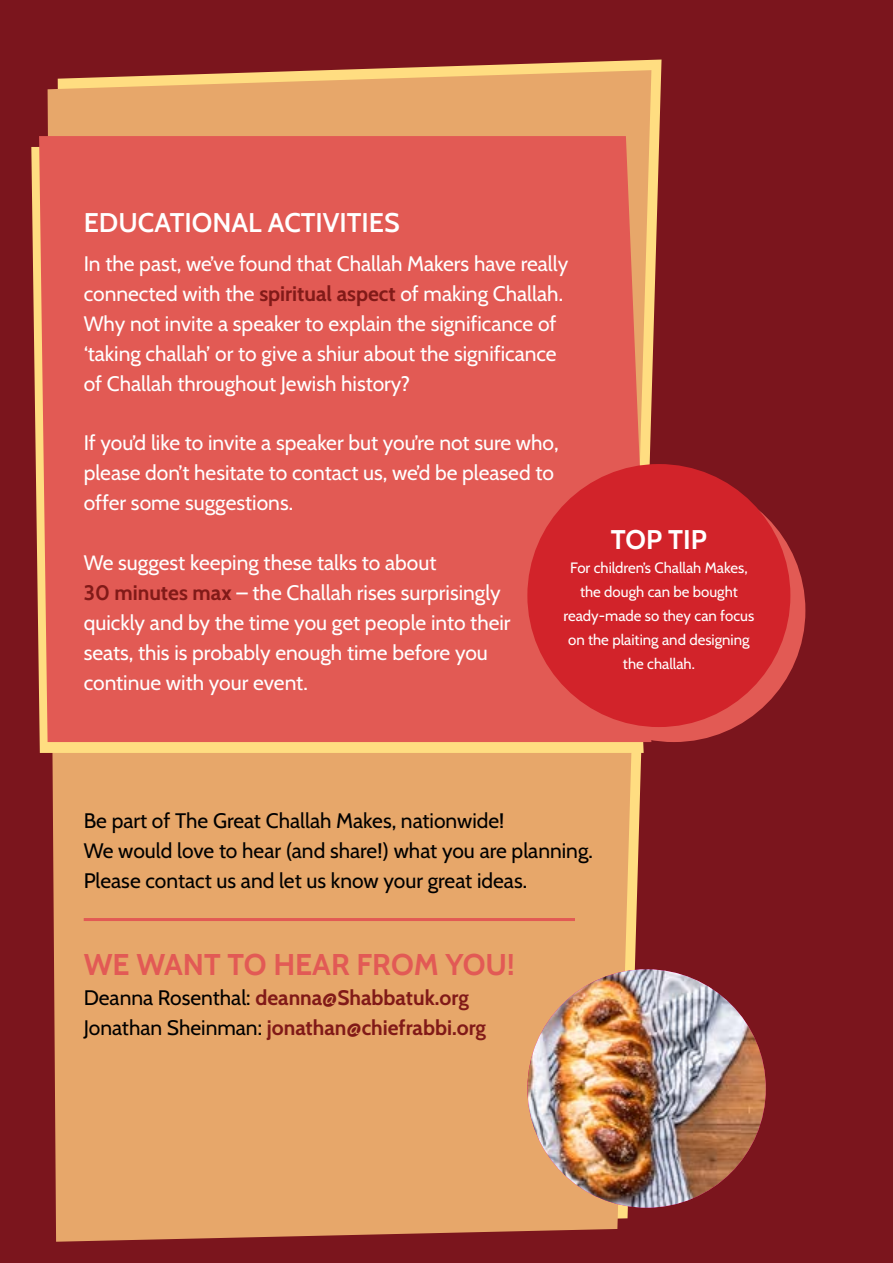
<style>
.page{position:relative;width:893px;height:1263px;background:#7b151d}
.page>*{position:absolute;margin:0;border:0;box-sizing:border-box;transform-origin:0 0}
.t1{font:700 30px "Cabin";color:#e25a55}
.t2{font:600 27px "Cabin";color:#fff}
.t3{font:700 27px "Cabin";color:#fff}
.t4{font:21px/30px "Cabin";color:#fff}
.t5{font:21px/30px "Cabin";color:#000}
.t6{font:700 21px/30px "Cabin";color:#811a18}
.t7{font:15px/24px "Cabin";color:#fff;text-align:center}
.s1{font-weight:700;color:#811a18}
.s2{font-weight:400;color:#000}
</style>
<div class="page">
<div style="left:48px;top:70px;width:603px;height:1172px;background:#e7a76a"></div>
<svg style="left:31px;top:147px;width:613px;height:606px;fill:#ffdd81"></svg>
<div style="left:39px;top:136px;width:612px;height:606px;background:#e25a54"></div>
<div style="left:542px;top:479px;width:263px;height:263px;background:#e25a54;border-radius:50%"></div>
<div style="left:527px;top:464px;width:263px;height:263px;background:#d2232a;border-radius:50%"></div>
<hr style="left:84px;top:918px;width:491px;height:3px;background:#e25a54">
<img style="left:527px;top:969px;width:239px;height:239px;border-radius:119px">
<p class="t2" style="left:84px;top:201px;width:318px">EDUCATIONAL ACTIVITIES</p>
<p class="t4" style="left:84px;top:247px;width:486px">In the past, we’ve found that Challah Makers have really connected with the <span class="s1">spiritual aspect</span> of making Challah.<br>Why not invite a speaker to explain the significance of ‘taking challah’ or to give a shiur about the significance of Challah throughout Jewish history?</p>
<p class="t4" style="left:84px;top:426px;width:476px">If you’d like to invite a speaker but you’re not sure who, please don’t hesitate to contact us, we’d be pleased to offer some suggestions.</p>
<p class="t4" style="left:84px;top:547px;width:428px">We suggest keeping these talks to about<br><span class="s1">30 minutes max</span> – the Challah rises surprisingly quickly and by the time you get people into their seats, this is probably enough time before you continue with your event.</p>
<p class="t3" style="left:611px;top:518px;width:97px">TOP TIP</p>
<p class="t7" style="left:563px;top:554px;width:192px">For children’s Challah Makes, the dough can be bought ready-made so they can focus on the plaiting and designing the challah.</p>
<p class="t5" style="left:84px;top:804px;width:511px">Be part of The Great Challah Makes, nationwide!<br>We would love to hear (and share!) what you are planning.<br>Please contact us and let us know your great ideas.</p>
<h1 class="t1" style="left:84px;top:940px;width:432px">WE WANT TO HEAR FROM YOU!</h1>
<p class="t6" style="left:84px;top:981px;width:404px"><span class="s2">Deanna Rosenthal:</span> deanna@Shabbatuk.org<br><span class="s2">Jonathan Sheinman:</span> jonathan@chiefrabbi.org</p>
</div>
